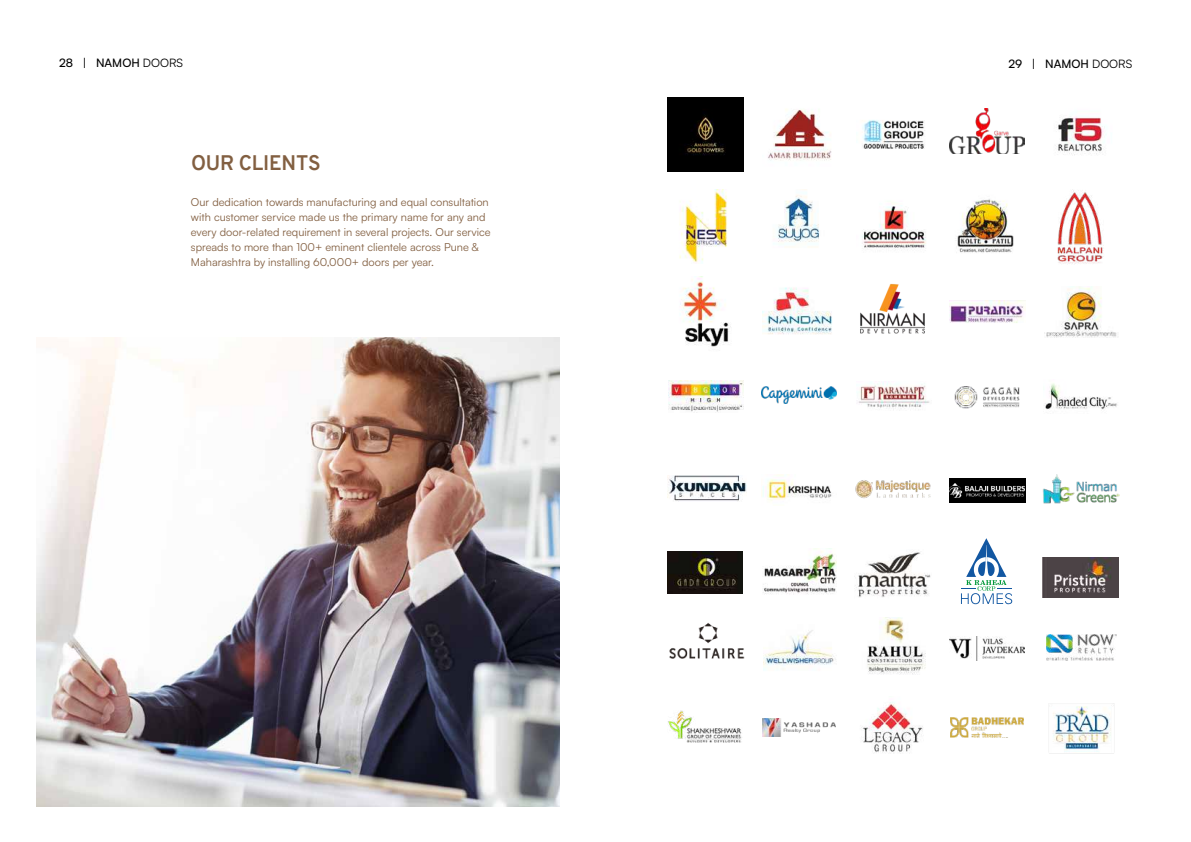
<style>
.page{position:relative;width:1191px;height:842px;background:#fff}
.page>*{position:absolute;margin:0;border:0;box-sizing:border-box;transform-origin:0 0}
.t1{font:700 20.6px "Overpass";letter-spacing:-.01em;color:#825f41}
.t2{font:500 11.6px "Satoshi";color:#000}
.t3{font:11px/15.1px "Satoshi";color:#825f41}
.s1{font-weight:400}
</style>
<div class="page">
<img style="left:36px;top:338px;width:523px;height:468px">
<div style="left:949px;top:478px;width:76px;height:25px;background:#000"></div>
<img style="left:668px;top:97px;width:75px;height:74px">
<img style="left:768px;top:109px;width:64px;height:52px">
<img style="left:862px;top:120px;width:63px;height:29px">
<img style="left:950px;top:109px;width:74px;height:44px">
<img style="left:1058px;top:116px;width:47px;height:39px">
<img style="left:679px;top:190px;width:48px;height:73px">
<img style="left:777px;top:192px;width:42px;height:50px">
<img style="left:862px;top:202px;width:64px;height:48px">
<img style="left:957px;top:199px;width:57px;height:54px">
<img style="left:1057px;top:190px;width:46px;height:74px">
<img style="left:680px;top:276px;width:51px;height:71px">
<img style="left:762px;top:287px;width:70px;height:48px">
<img style="left:860px;top:283px;width:65px;height:51px">
<img style="left:949px;top:300px;width:76px;height:23px">
<img style="left:1044px;top:286px;width:73px;height:52px">
<img style="left:669px;top:381px;width:75px;height:31px">
<img style="left:761px;top:387px;width:75px;height:16px">
<img style="left:858px;top:381px;width:72px;height:29px">
<img style="left:954px;top:386px;width:66px;height:23px">
<img style="left:1045px;top:383px;width:72px;height:27px">
<img style="left:667px;top:476px;width:79px;height:26px">
<img style="left:763px;top:474px;width:69px;height:27px">
<img style="left:855px;top:480px;width:75px;height:19px">
<img style="left:949px;top:483px;width:75px;height:14px">
<img style="left:1042px;top:474px;width:77px;height:29px">
<img style="left:668px;top:551px;width:75px;height:43px">
<img style="left:763px;top:548px;width:73px;height:46px">
<img style="left:854px;top:552px;width:77px;height:45px">
<svg style="left:961px;top:538px;width:51px;height:66px"></svg>
<img style="left:1042px;top:558px;width:76px;height:40px">
<img style="left:763px;top:630px;width:73px;height:41px">
<img style="left:669px;top:648px;width:75px;height:11px">
<img style="left:698px;top:623px;width:20px;height:21px">
<img style="left:867px;top:618px;width:59px;height:57px">
<img style="left:949px;top:636px;width:75px;height:25px">
<img style="left:950px;top:718px;width:73px;height:20px">
<img style="left:763px;top:718px;width:72px;height:19px">
<img style="left:668px;top:710px;width:74px;height:33px">
<img style="left:1046px;top:635px;width:70px;height:25px">
<img style="left:1049px;top:703px;width:65px;height:51px">
<img style="left:861px;top:702px;width:62px;height:52px">
<p class="t2" style="left:59px;top:55px;width:125px">28 | NAMOH <span class="s1">DOORS</span></p>
<h1 class="t1" style="left:191px;top:148px;width:131px">OUR CLIENTS</h1>
<p class="t3" style="left:191px;top:194px;width:301px">Our dedication towards manufacturing and equal consultation with customer service made us the primary name for any and every door-related requirement in several projects. Our service spreads to more than 100+ eminent clientele across Pune &amp; Maharashtra by installing 60,000+ doors per year.</p>
<p class="t2" style="left:1008px;top:56px;width:125px">29 | NAMOH <span class="s1">DOORS</span></p>
</div>
